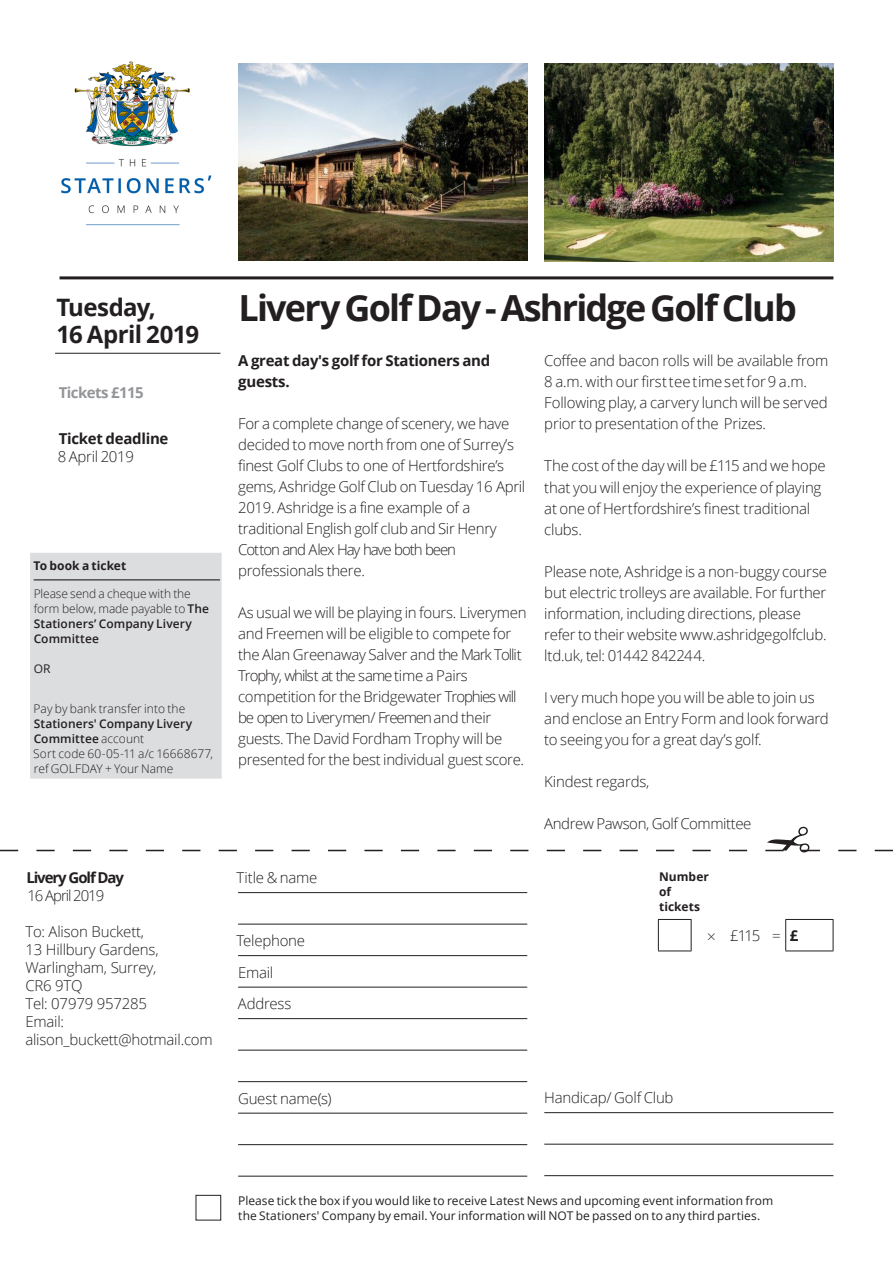
<style>
.page{position:relative;width:893px;height:1263px;background:#fff}
.page>*{position:absolute;margin:0;border:0;box-sizing:border-box;transform-origin:0 0}
.MAIN_HEADING{font:700 36px "Open Sans";letter-spacing:-.05em;color:#231f20}
.DATE_TICKET_HEADING{font:700 24px "Open Sans";letter-spacing:-.025em;color:#231f20}
.TEXT_LIGHT{font:300 15px/21px "Open Sans";letter-spacing:-.02em;color:#231f20}
.DATE_TICKET_LIGHT{font:300 15px/18px "Open Sans";letter-spacing:-.015em;color:#231f20}
.FORM_TEXT{font:300 15px "Open Sans";letter-spacing:-.015em;color:#231f20}
.TEXT_LIGHT-2{font:700 15px/21px "Open Sans";letter-spacing:-.02em;color:#231f20}
.DATE_TICKET_LIGHT-2{font:700 15px/17.5px "Open Sans";letter-spacing:-.02em;color:#231f20}
.DATE_TICKET_LIGHT-3{font:700 15px/18px "Open Sans";letter-spacing:-.07em;color:#231f20}
.DATE_TICKET_LIGHT-4{font:700 15px "Open Sans";letter-spacing:-.035em;color:#939598}
.TEXT_BOLD_INTRODUCTI{font:700 15px "Open Sans";color:#231f20}
.SCHEDULE_TEXT{font:12px/15px "Open Sans";letter-spacing:.005em;color:#231f20}
.SCHEDULE_BOLD{font:300 12px/15px "Open Sans";letter-spacing:-.01em;color:#231f20}
.SCHEDULE_BOLD-2{font:600 12px/15px "Open Sans";letter-spacing:.005em;color:#231f20}
.SCHEDULE_BOLD-3{font:700 12px/15px "Open Sans";letter-spacing:.005em;color:#231f20}
.SCHEDULE_BOLD-4{font:300 12px "Open Sans";letter-spacing:.01em;color:#231f20}
.SCHEDULE_BOLD-5{font:12px "Open Sans";color:#231f20}
.s1{font-weight:300}
.s2{font-weight:600}
</style>
<div class="page">
<img style="left:238px;top:64px;width:289px;height:197px">
<img style="left:61px;top:61px;width:151px;height:165px">
<hr style="left:60px;top:276px;width:773px;height:3px;background:#231f20">
<hr style="left:55px;top:353px;width:165px;height:1px;background:#231f20">
<div style="left:30px;top:553px;width:192px;height:226px;background:#dcdddf"></div>
<hr style="left:34px;top:579px;width:186px;height:1px;background:#231f20">
<svg style="left:0;top:827px;width:893px;height:25px"></svg>
<div style="left:196px;top:1195px;width:25px;height:25px;border:1px solid #231f20"></div>
<hr style="left:238px;top:892px;width:289px;height:1px;background:#231f20">
<hr style="left:238px;top:924px;width:289px;height:1px;background:#231f20">
<hr style="left:238px;top:955px;width:289px;height:1px;background:#231f20">
<hr style="left:238px;top:987px;width:289px;height:1px;background:#231f20">
<hr style="left:238px;top:1018px;width:289px;height:1px;background:#231f20">
<hr style="left:238px;top:1050px;width:289px;height:1px;background:#231f20">
<hr style="left:238px;top:1081px;width:289px;height:1px;background:#231f20">
<hr style="left:238px;top:1113px;width:289px;height:1px;background:#231f20">
<hr style="left:238px;top:1144px;width:289px;height:1px;background:#231f20">
<hr style="left:238px;top:1176px;width:289px;height:1px;background:#231f20">
<hr style="left:544px;top:1112px;width:289px;height:1px;background:#231f20">
<hr style="left:544px;top:1144px;width:289px;height:1px;background:#231f20">
<hr style="left:544px;top:1175px;width:289px;height:1px;background:#231f20">
<hr style="left:785px;top:919px;width:48px;height:1px;background:#231f20">
<hr style="left:785px;top:920px;width:1px;height:30px;background:#231f20">
<hr style="left:833px;top:920px;width:1px;height:30px;background:#231f20">
<hr style="left:785px;top:950px;width:48px;height:1px;background:#231f20">
<hr style="left:658px;top:919px;width:33px;height:1px;background:#231f20">
<hr style="left:658px;top:920px;width:1px;height:30px;background:#231f20">
<hr style="left:691px;top:920px;width:1px;height:30px;background:#231f20">
<hr style="left:658px;top:950px;width:33px;height:1px;background:#231f20">
<img style="left:544px;top:64px;width:289px;height:198px">
<p class="DATE_TICKET_HEADING" style="left:56px;top:291px;width:101px">Tuesday,</p>
<p class="DATE_TICKET_HEADING" style="left:56px;top:318px;width:144px">16 April 2019</p>
<p class="DATE_TICKET_LIGHT-4" style="left:59px;top:382px;width:87px">Tickets £115</p>
<p class="DATE_TICKET_LIGHT-2" style="left:58px;top:430px;width:112px">Ticket deadline<br><span class="s1">8 April 2019</span></p>
<p class="SCHEDULE_BOLD-3" style="left:34px;top:558px;width:94px">To book a ticket</p>
<p class="SCHEDULE_BOLD" style="left:34px;top:586px;width:177px">Please send a cheque with the form below, made payable to <span class="s2">The<br>Stationers’ Company Livery<br>Committee</span></p>
<p class="SCHEDULE_BOLD-5" style="left:34px;top:661px;width:18px">OR</p>
<p class="SCHEDULE_BOLD-2" style="left:34px;top:700px;width:160px"><span class="s1">Pay by bank transfer into the<br></span>Stationers' Company Livery<br>Committee <span class="s1">account</span></p>
<p class="SCHEDULE_BOLD-4" style="left:33px;top:745px;width:181px">Sort code 60-05-11 a/c 16668677,</p>
<p class="SCHEDULE_BOLD" style="left:34px;top:760px;width:141px">ref GOLFDAY + Your Name</p>
<p class="DATE_TICKET_LIGHT-3" style="left:26px;top:869px;width:99px">Livery Golf Day<br><span class="s1">16 April 2019</span></p>
<p class="DATE_TICKET_LIGHT" style="left:25px;top:922px;width:189px">To: Alison Buckett,<br>13 Hillbury Gardens,<br>Warlingham, Surrey,<br>CR6 9TQ<br>Tel: 07979 957285<br>Email: alison_buckett@hotmail.com</p>
<p class="MAIN_HEADING" style="left:238px;top:282px;width:560px">Livery Golf Day - Ashridge Golf Club</p>
<p class="TEXT_LIGHT-2" style="left:238px;top:350px;width:254px">A great day's golf for Stationers and guests.</p>
<p class="TEXT_LIGHT" style="left:238px;top:413px;width:289px">For a complete change of scenery, we have decided to move north from one of Surrey’s finest Golf Clubs to one of Hertfordshire’s gems, Ashridge Golf Club on Tuesday 16 April 2019. Ashridge is a fine example of a traditional English golf club and Sir Henry Cotton and Alex Hay have both been professionals there.</p>
<p class="TEXT_LIGHT" style="left:238px;top:602px;width:290px">As usual we will be playing in fours. Liverymen and Freemen will be eligible to compete for the Alan Greenaway Salver and the Mark Tollit Trophy, whilst at the same time a Pairs competition for the Bridgewater Trophies will be open to Liverymen/ Freemen and their guests. The David Fordham Trophy will be presented for the best individual guest score.</p>
<p class="TEXT_LIGHT" style="left:544px;top:350px;width:286px">Coffee and bacon rolls will be available from 8 a.m. with our first tee time set for 9 a.m.<br>Following play, a carvery lunch will be served prior to presentation of the Prizes.</p>
<p class="TEXT_LIGHT" style="left:544px;top:455px;width:283px">The cost of the day will be £115 and we hope that you will enjoy the experience of playing at one of Hertfordshire’s finest traditional clubs.</p>
<p class="TEXT_LIGHT" style="left:544px;top:560px;width:284px">Please note, Ashridge is a non-buggy course but electric trolleys are available. For further information, including directions, please refer to their website www.ashridgegolfclub. ltd.uk, tel: 01442 842244.</p>
<p class="TEXT_LIGHT" style="left:544px;top:686px;width:286px">I very much hope you will be able to join us and enclose an Entry Form and look forward to seeing you for a great day’s golf.</p>
<p class="TEXT_LIGHT" style="left:544px;top:770px;width:107px">Kindest regards,</p>
<p class="TEXT_LIGHT" style="left:544px;top:812px;width:209px">Andrew Pawson, Golf Committee</p>
<p class="FORM_TEXT" style="left:237px;top:867px;width:82px">Title &amp; name</p>
<p class="FORM_TEXT" style="left:237px;top:930px;width:70px">Telephone</p>
<p class="FORM_TEXT" style="left:238px;top:962px;width:37px">Email</p>
<p class="FORM_TEXT" style="left:238px;top:993px;width:55px">Address</p>
<p class="SCHEDULE_BOLD-3" style="left:659px;top:869px;width:51px">Number of tickets</p>
<p class="TEXT_LIGHT" style="left:707px;top:925px;width:10px">×</p>
<p class="TEXT_LIGHT" style="left:730px;top:924px;width:32px">£115</p>
<p class="TEXT_LIGHT" style="left:772px;top:924px;width:10px">=</p>
<p class="TEXT_BOLD_INTRODUCTI" style="left:790px;top:925px;width:10px">£</p>
<p class="FORM_TEXT" style="left:238px;top:1088px;width:95px">Guest name(s)</p>
<p class="FORM_TEXT" style="left:544px;top:1087px;width:131px">Handicap/ Golf Club</p>
<p class="SCHEDULE_TEXT" style="left:238px;top:1193px;width:537px">Please tick the box if you would like to receive Latest News and upcoming event information from the Stationers' Company by email. Your information will NOT be passed on to any third parties.</p>
</div>
